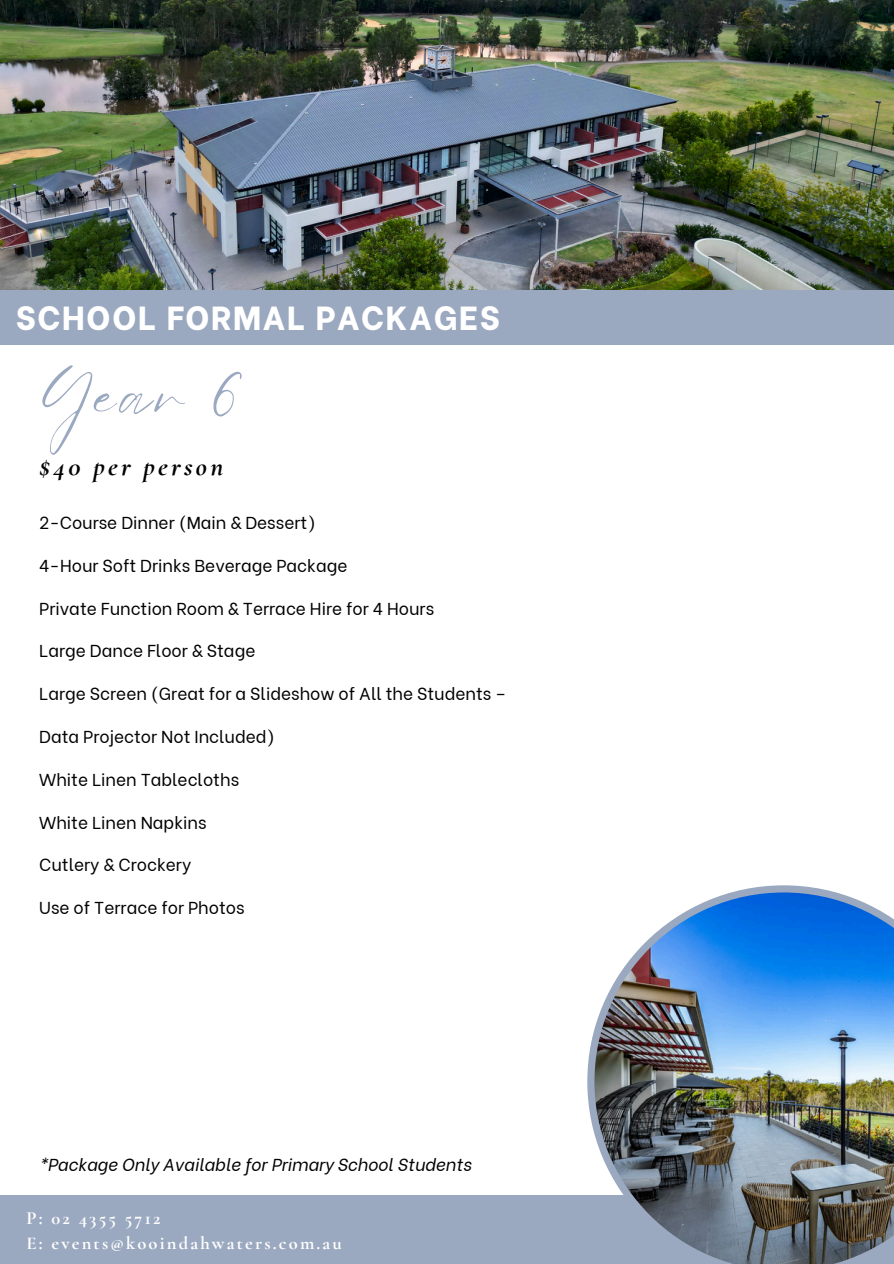
<style>
.page{position:relative;width:894px;height:1264px;background:#fff}
.page>*{position:absolute;margin:0;border:0;box-sizing:border-box;transform-origin:0 0}
.t1{font:64.2px "Eyesome Script";color:#9aa8c0}
.t2{font:800 33.3px "Be Vietnam";letter-spacing:.05em;color:#fff}
.t3{font:italic 700 27.15px "Cormorant Garamond";letter-spacing:.12em;color:#000}
.t4{font:700 18.45px/24.8px "Cormorant Garamond";letter-spacing:.12em;color:#fff}
.t5{font:17.25px "Be Vietnam";color:#000}
.t6{font:italic 17.25px "Be Vietnam";color:#000}
</style>
<div class="page">
<img style="left:0;top:0;width:893px;height:290px">
<div style="left:0;top:1194px;width:893px;height:69px;background:#9aa8c0"></div>
<img style="left:587px;top:885px;width:306px;height:378px">
<div style="left:0;top:290px;width:893px;height:54px;background:#9aa8c0"></div>
<p class="t2" style="left:16px;top:290px;width:485px">SCHOOL FORMAL PACKAGES</p>
<h1 class="t1" style="left:39px;top:354px;width:205px">Year 6</h1>
<h2 class="t3" style="left:39px;top:450px;width:185px">$40 per person</h2>
<h3 class="t5" style="left:39px;top:508px;width:278px">2-Course Dinner (Main &amp; Dessert)</h3>
<p class="t5" style="left:39px;top:551px;width:310px">4-Hour Soft Drinks Beverage Package</p>
<p class="t5" style="left:39px;top:594px;width:396px">Private Function Room &amp; Terrace Hire for 4 Hours</p>
<p class="t5" style="left:39px;top:636px;width:218px">Large Dance Floor &amp; Stage</p>
<p class="t5" style="left:39px;top:679px;width:468px">Large Screen (Great for a Slideshow of All the Students –</p>
<p class="t5" style="left:39px;top:722px;width:237px">Data Projector Not Included)</p>
<p class="t5" style="left:39px;top:765px;width:201px">White Linen Tablecloths</p>
<p class="t5" style="left:39px;top:807px;width:169px">White Linen Napkins</p>
<p class="t5" style="left:39px;top:850px;width:153px">Cutlery &amp; Crockery</p>
<p class="t5" style="left:39px;top:893px;width:207px">Use of Terrace for Photos</p>
<p class="t6" style="left:39px;top:1149px;width:433px">*Package Only Available for Primary School Students</p>
<p class="t4" style="left:27px;top:1205px;width:317px">P: 02 4355 5712<br>E: events@kooindahwaters.com.au</p>
</div>
